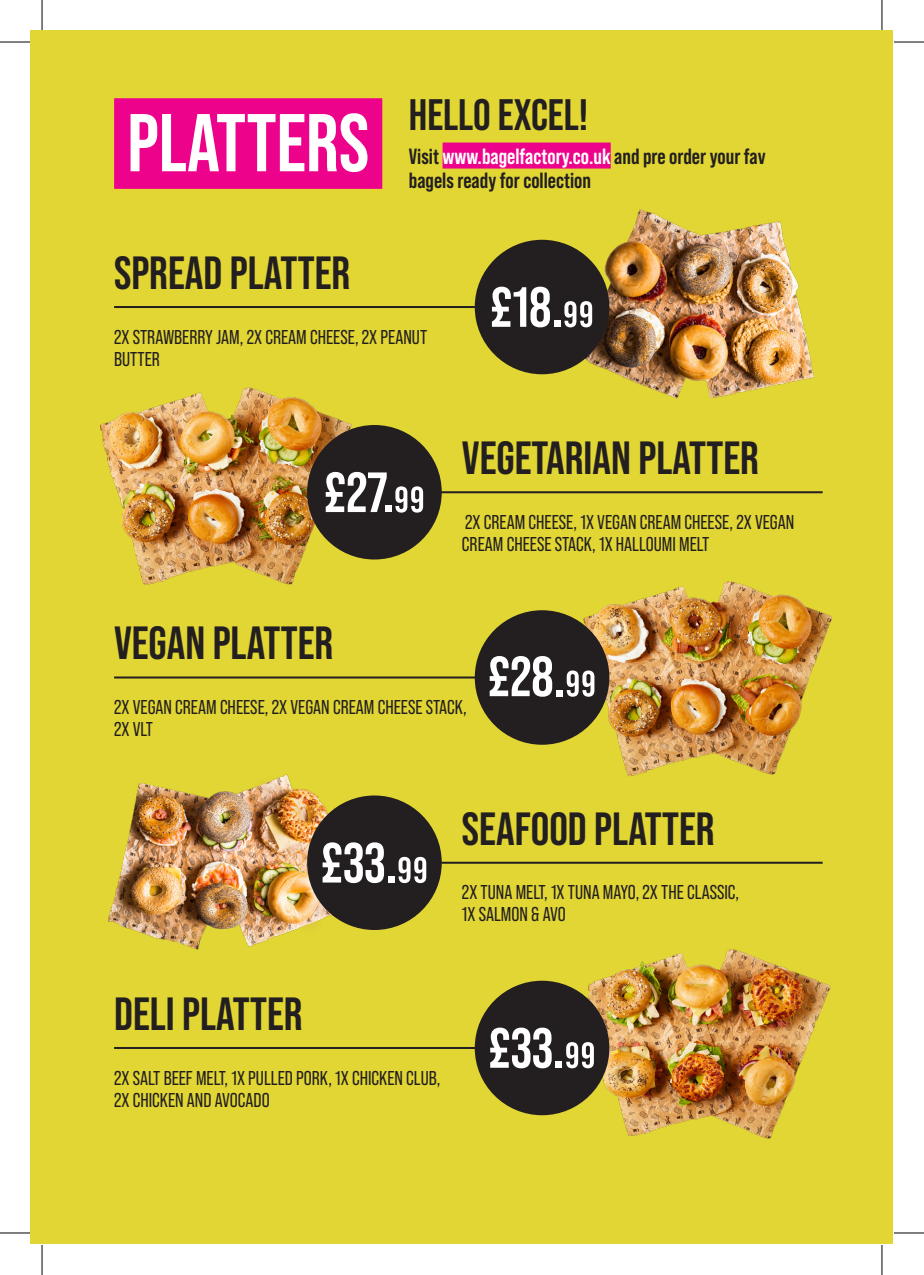
<style>
.page{position:relative;width:924px;height:1275px;background:#fff}
.page>*{position:absolute;margin:0;border:0;box-sizing:border-box;transform-origin:0 0}
.t1{font:700 81.8px "Bebas Neue Pro";color:#fff}
.PREZZI{font:700 56.6px "Bebas Neue Pro";color:#fff}
.LISTA{font:700 46.4px "Bebas Neue Pro";color:#231f20}
.LISTA-2{font:700 44px "Bebas Neue Pro";color:#231f20}
.LISTA-3{font:700 22px "Bebas Neue Pro";color:#231f20}
.LISTA-4{font:20px/22px "Bebas Neue Pro";color:#231f20}
.s1{color:#fff}
</style>
<div class="page">
<div style="left:31px;top:31px;width:861px;height:1213px;background:#e1d634"></div>
<div style="left:114px;top:98px;width:268px;height:91px;background:#ed028c"></div>
<div style="left:442px;top:142px;width:168px;height:26px;background:#ed028c"></div>
<img style="left:575px;top:209px;width:239px;height:190px">
<hr style="left:114px;top:306px;width:386px;height:2px;background:#231f20">
<div style="left:474px;top:240px;width:135px;height:134px;background:#231f20;border-radius:50%"></div>
<img style="left:100px;top:387px;width:256px;height:198px">
<hr style="left:436px;top:491px;width:386px;height:2px;background:#231f20">
<div style="left:307px;top:425px;width:134px;height:134px;background:#231f20;border-radius:50%"></div>
<img style="left:575px;top:581px;width:255px;height:196px">
<hr style="left:114px;top:676px;width:386px;height:2px;background:#231f20">
<div style="left:474px;top:610px;width:135px;height:134px;background:#231f20;border-radius:50%"></div>
<img style="left:108px;top:774px;width:248px;height:176px">
<hr style="left:436px;top:861px;width:386px;height:2px;background:#231f20">
<div style="left:307px;top:795px;width:134px;height:135px;background:#231f20;border-radius:50%"></div>
<img style="left:575px;top:949px;width:255px;height:190px">
<hr style="left:114px;top:1047px;width:386px;height:2px;background:#231f20">
<div style="left:474px;top:980px;width:135px;height:135px;background:#231f20;border-radius:50%"></div>
<hr style="left:0;top:42px;width:30px;height:1px;background:#000">
<hr style="left:893px;top:42px;width:30px;height:1px;background:#000">
<hr style="left:0;top:1232px;width:30px;height:1px;background:#000">
<hr style="left:893px;top:1232px;width:30px;height:1px;background:#000">
<hr style="left:42px;top:0;width:1px;height:30px;background:#000">
<hr style="left:42px;top:1245px;width:1px;height:30px;background:#000">
<hr style="left:881px;top:0;width:1px;height:30px;background:#000">
<hr style="left:881px;top:1245px;width:1px;height:30px;background:#000">
<p class="t1" style="left:127px;top:96px;width:243px">PLATTERS</p>
<p class="LISTA" style="left:114px;top:246px;width:237px">SPREAD PLATTER</p>
<p class="LISTA-2" style="left:408px;top:89px;width:181px">HELLO EXCEL!</p>
<p class="LISTA-3" style="left:408px;top:143px;width:358px">Visit <span class="s1">www.bagelfactory.co.uk</span> and pre order your fav</p>
<p class="LISTA-3" style="left:408px;top:167px;width:184px">bagels ready for collection</p>
<p class="PREZZI" style="left:489px;top:275px;width:106px">£18.99</p>
<p class="LISTA-4" style="left:114px;top:326px;width:314px">2X STRAWBERRY JAM, 2X CREAM CHEESE, 2X PEANUT<br>BUTTER</p>
<p class="PREZZI" style="left:323px;top:460px;width:103px">£27.99</p>
<p class="LISTA" style="left:114px;top:617px;width:220px">VEGAN PLATTER</p>
<p class="LISTA" style="left:462px;top:431px;width:298px">VEGETARIAN PLATTER</p>
<p class="LISTA-4" style="left:462px;top:511px;width:333px">2X CREAM CHEESE, 1X VEGAN CREAM CHEESE, 2X VEGAN<br>CREAM CHEESE STACK, 1X HALLOUMI MELT</p>
<p class="PREZZI" style="left:487px;top:644px;width:110px">£28.99</p>
<p class="LISTA-4" style="left:114px;top:696px;width:354px">2X VEGAN CREAM CHEESE, 2X VEGAN CREAM CHEESE STACK,<br>2X VLT</p>
<p class="PREZZI" style="left:320px;top:830px;width:109px">£33.99</p>
<p class="LISTA" style="left:462px;top:802px;width:254px">SEAFOOD PLATTER</p>
<p class="LISTA-4" style="left:462px;top:881px;width:278px">2X TUNA MELT, 1X TUNA MAYO, 2X THE CLASSIC,<br>1X SALMON &amp; AVO</p>
<p class="LISTA" style="left:114px;top:987px;width:190px">DELI PLATTER</p>
<p class="LISTA-4" style="left:114px;top:1066px;width:328px">2X SALT BEEF MELT, 1X PULLED PORK, 1X CHICKEN CLUB,<br>2X CHICKEN AND AVOCADO</p>
<p class="PREZZI" style="left:488px;top:1015px;width:109px">£33.99</p>
</div>
